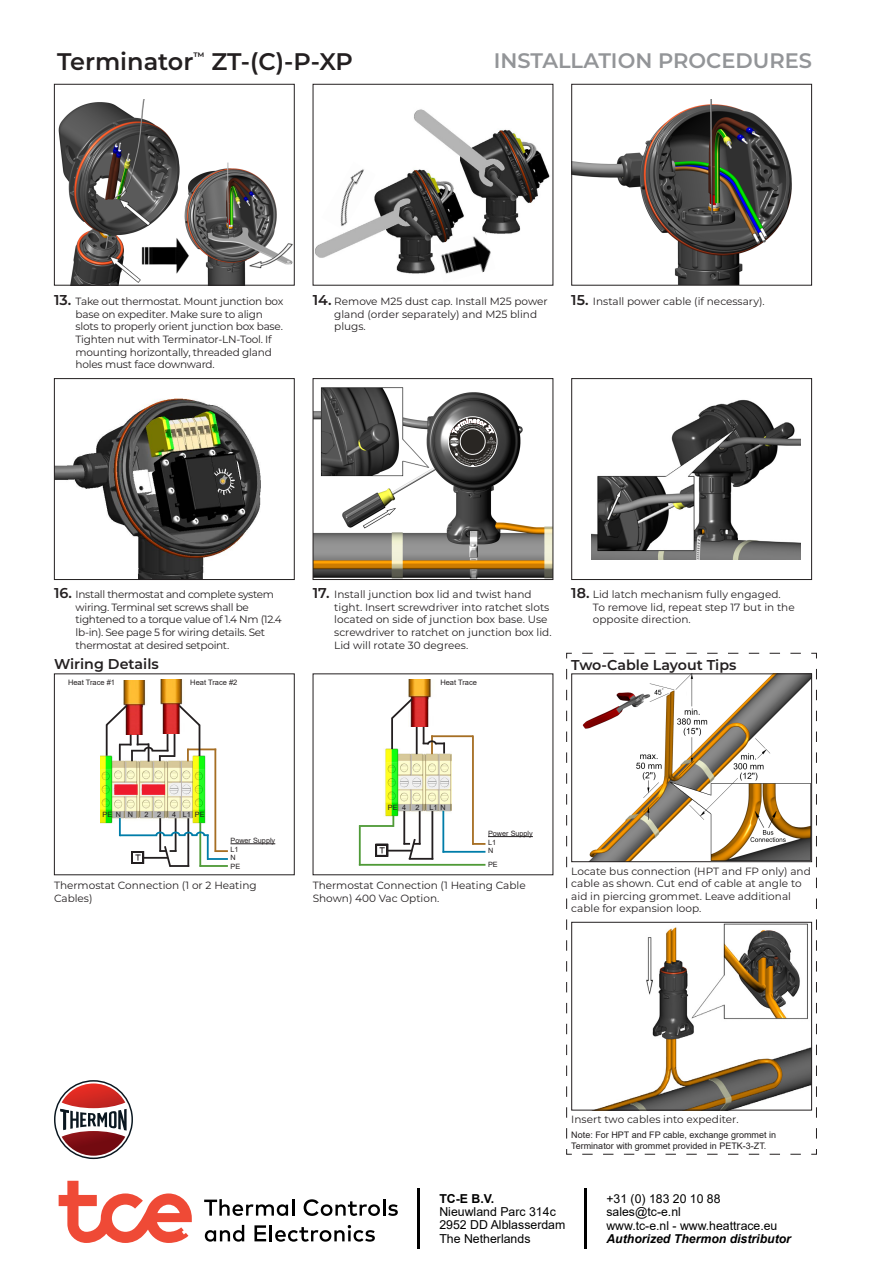
<style>
.page{position:relative;width:893px;height:1263px;background:#fff}
.page>*{position:absolute;margin:0;border:0;box-sizing:border-box;transform-origin:0 0}
.t1{font:600 24px "Montserrat";color:#231f20}
.t2{font:600 21px "Montserrat";color:#939598}
.t3{font:600 14.25px "Montserrat";color:#231f20}
.t4{font:12.3px/13.5px "Arial";color:#000}
.t5{font:italic 700 12.3px "Arial";color:#000}
.t6{font:700 12.3px "Arial";color:#000}
.t7{font:600 10.8px "Montserrat";color:#231f20}
.t8{font:10.5px/12.6px "Montserrat";color:#231f20}
.t9{font:10.5px/12.6px "Montserrat";letter-spacing:-.02em;color:#231f20}
.t10{font:10.5px/12.6px "Montserrat";letter-spacing:-.03em;color:#231f20}
.t11{font:9px/10.8px "Arial";color:#231f20}
.t12{font:7.5px "Arial";color:#231f20}
.t13{font:7.2px/8.7px "Arial";color:#231f20}
.s1{font-weight:600;font-size:14.25px}
</style>
<div class="page">
<svg style="left:54px;top:1080px;width:79px;height:79px"></svg>
<svg style="left:566px;top:652px;width:251px;height:503px"></svg>
<div style="left:54px;top:673px;width:241px;height:202px;border:1px solid #231f20"></div>
<img style="left:101px;top:756px;width:105px;height:67px">
<hr style="left:106px;top:724px;width:2px;height:32px;background:#231f20">
<hr style="left:159px;top:818px;width:2px;height:34px;background:#231f20">
<hr style="left:144px;top:857px;width:24px;height:2px;background:#231f20">
<hr style="left:169px;top:865px;width:20px;height:2px;background:#231f20">
<hr style="left:175px;top:818px;width:2px;height:34px;background:#231f20">
<hr style="left:187px;top:818px;width:2px;height:49px;background:#231f20">
<svg style="left:159px;top:844px;width:17px;height:23px"></svg>
<svg style="left:131px;top:851px;width:14px;height:13px"></svg>
<svg style="left:216px;top:850px;width:12px;height:2px"></svg>
<hr style="left:207px;top:858px;width:21px;height:2px;background:#007da9">
<hr style="left:200px;top:865px;width:28px;height:2px;background:#4f9a37">
<hr style="left:214px;top:749px;width:2px;height:103px;background:#a66e23">
<svg style="left:187px;top:750px;width:2px;height:11px"></svg>
<hr style="left:187px;top:748px;width:29px;height:2px;background:#a66e23">
<hr style="left:120px;top:834px;width:37px;height:2px;background:#007da9">
<hr style="left:199px;top:823px;width:2px;height:44px;background:#4f9a37">
<hr style="left:207px;top:834px;width:2px;height:26px;background:#007da9">
<svg style="left:154px;top:830px;width:55px;height:7px"></svg>
<hr style="left:230px;top:843px;width:45px;height:1px;background:#231f20">
<img style="left:123px;top:680px;width:23px;height:54px">
<svg style="left:105px;top:703px;width:24px;height:25px"></svg>
<img style="left:160px;top:680px;width:23px;height:54px">
<hr style="left:181px;top:761px;width:1px;height:57px;background:#bdb8b7">
<div style="left:114px;top:784px;width:24px;height:11px;background:#ee1b2d"></div>
<div style="left:142px;top:784px;width:23px;height:11px;background:#ee1b2d"></div>
<svg style="left:119px;top:796px;width:8px;height:40px"></svg>
<svg style="left:119px;top:734px;width:56px;height:48px"></svg>
<svg style="left:153px;top:796px;width:1px;height:22px"></svg>
<hr style="left:199px;top:725px;width:1px;height:31px;background:#231f20">
<svg style="left:177px;top:703px;width:24px;height:25px"></svg>
<img style="left:58px;top:99px;width:235px;height:185px">
<div style="left:54px;top:84px;width:241px;height:202px;border:1px solid #231f20"></div>
<img style="left:573px;top:99px;width:219px;height:185px">
<div style="left:571px;top:84px;width:241px;height:202px;border:1px solid #231f20"></div>
<img style="left:315px;top:109px;width:235px;height:165px">
<img style="left:322px;top:162px;width:54px;height:68px">
<img style="left:434px;top:231px;width:61px;height:43px">
<img style="left:315px;top:387px;width:236px;height:191px">
<div style="left:313px;top:378px;width:240px;height:202px;border:1px solid #231f20"></div>
<img style="left:591px;top:399px;width:209px;height:160px">
<div style="left:571px;top:378px;width:241px;height:202px;border:1px solid #231f20"></div>
<img style="left:56px;top:398px;width:205px;height:180px">
<div style="left:54px;top:378px;width:241px;height:202px;border:1px solid #231f20"></div>
<div style="left:318px;top:517px;width:24px;height:11px;background:#fff"></div>
<img style="left:385px;top:748px;width:66px;height:68px">
<hr style="left:416px;top:727px;width:2px;height:27px;background:#231f20">
<hr style="left:403px;top:811px;width:2px;height:33px;background:#231f20">
<hr style="left:409px;top:858px;width:24px;height:2px;background:#231f20">
<hr style="left:419px;top:811px;width:2px;height:33px;background:#231f20">
<hr style="left:431px;top:811px;width:2px;height:48px;background:#231f20">
<svg style="left:375px;top:837px;width:46px;height:23px"></svg>
<svg style="left:474px;top:843px;width:11px;height:2px"></svg>
<hr style="left:443px;top:851px;width:42px;height:2px;background:#007da9">
<hr style="left:359px;top:864px;width:126px;height:2px;background:#4f9a37">
<hr style="left:472px;top:735px;width:2px;height:110px;background:#a66e23">
<hr style="left:431px;top:735px;width:42px;height:2px;background:#a66e23">
<svg style="left:392px;top:815px;width:2px;height:12px"></svg>
<hr style="left:488px;top:836px;width:45px;height:1px;background:#231f20">
<img style="left:409px;top:679px;width:22px;height:48px">
<hr style="left:439px;top:754px;width:1px;height:57px;background:#bdb8b7">
<svg style="left:411px;top:754px;width:1px;height:21px"></svg>
<svg style="left:411px;top:789px;width:1px;height:22px"></svg>
<hr style="left:442px;top:811px;width:2px;height:42px;background:#007da9">
<hr style="left:359px;top:825px;width:34px;height:2px;background:#4f9a37">
<hr style="left:391px;top:718px;width:2px;height:31px;background:#231f20">
<svg style="left:391px;top:696px;width:24px;height:25px"></svg>
<svg style="left:423px;top:727px;width:22px;height:27px"></svg>
<hr style="left:359px;top:827px;width:2px;height:38px;background:#4f9a37">
<svg style="left:204px;top:1199px;width:90px;height:17px"></svg>
<svg style="left:304px;top:1199px;width:94px;height:17px"></svg>
<svg style="left:205px;top:1225px;width:39px;height:17px"></svg>
<svg style="left:254px;top:1225px;width:121px;height:17px"></svg>
<svg style="left:59px;top:1181px;width:133px;height:62px"></svg>
<hr style="left:417px;top:1188px;width:3px;height:61px;background:#000">
<hr style="left:584px;top:1188px;width:3px;height:60px;background:#000">
<svg style="left:448px;top:417px;width:49px;height:49px;background:#5d5b59"></svg>
<h1 class="t1" style="left:57px;top:44px;width:138px">Terminator</h1>
<p class="t7" style="left:194px;top:49px;width:13px">™</p>
<h1 class="t1" style="left:211px;top:44px;width:143px">ZT-(C)-P-XP</h1>
<h2 class="t2" style="left:494px;top:46px;width:320px">INSTALLATION PROCEDURES</h2>
<p class="t9" style="left:76px;top:295px;width:209px;text-indent:-22px"><span class="s1">13.</span> Take out thermostat. Mount junction box base on expediter. Make sure to align slots to properly orient junction box base.<br>Tighten nut with Terminator-LN-Tool. If mounting horizontally, threaded gland holes must face downward.</p>
<p class="t8" style="left:334px;top:295px;width:215px;text-indent:-22px"><span class="s1">14.</span> Remove M25 dust cap. Install M25 power gland (order separately) and M25 blind plugs.</p>
<p class="t8" style="left:571px;top:295px;width:195px"><span class="s1">15.</span> Install power cable (if necessary).</p>
<p class="t10" style="left:76px;top:588px;width:208px;text-indent:-22px"><span class="s1">16.</span> Install thermostat and complete system wiring. Terminal set screws shall be tightened to a torque value of 1.4 Nm (12.4 lb-in). See page 5 for wiring details. Set thermostat at desired setpoint.</p>
<p class="t8" style="left:334px;top:588px;width:219px;text-indent:-22px"><span class="s1">17.</span> Install junction box lid and twist hand tight. Insert screwdriver into ratchet slots located on side of junction box base. Use screwdriver to ratchet on junction box lid.<br>Lid will rotate 30 degrees.</p>
<p class="t8" style="left:593px;top:588px;width:203px;text-indent:-22px"><span class="s1">18.</span> Lid latch mechanism fully engaged.<br>To remove lid, repeat step 17 but in the opposite direction.</p>
<h3 class="t3" style="left:54px;top:654px;width:106px">Wiring Details</h3>
<p class="t12" style="left:68px;top:677px;width:49px">Heat Trace #1</p>
<p class="t12" style="left:190px;top:677px;width:49px">Heat Trace #2</p>
<p class="t12" style="left:440px;top:677px;width:38px">Heat Trace</p>
<h3 class="t3" style="left:571px;top:655px;width:167px">Two-Cable Layout Tips</h3>
<p class="t13" style="left:103px;top:810px;width:32px">PEN N</p>
<p class="t13" style="left:144px;top:810px;width:18px">2 2</p>
<p class="t13" style="left:172px;top:810px;width:34px">4 L1 PE</p>
<p class="t13" style="left:230px;top:836px;width:46px">Power Supply<br>L1<br>N<br>PE</p>
<p class="t8" style="left:54px;top:879px;width:204px">Thermostat Connection (1 or 2 Heating<br>Cables)</p>
<p class="t13" style="left:388px;top:803px;width:20px">PE 4</p>
<p class="t13" style="left:415px;top:803px;width:6px">2</p>
<p class="t13" style="left:429px;top:803px;width:18px">L1 N</p>
<p class="t13" style="left:488px;top:829px;width:46px">Power Supply<br>L1<br>N</p>
<p class="t13" style="left:488px;top:860px;width:11px">PE</p>
<p class="t8" style="left:313px;top:879px;width:215px">Thermostat Connection (1 Heating Cable<br>Shown) 400 Vac Option.</p>
<p class="t8" style="left:571px;top:864px;width:241px">Locate bus connection (HPT and FP only) and cable as shown. Cut end of cable at angle to aid in piercing grommet. Leave additional cable for expansion loop.</p>
<p class="t8" style="left:571px;top:1112px;width:169px">Insert two cables into expediter.</p>
<p class="t11" style="left:571px;top:1129px;width:206px">Note: For HPT and FP cable, exchange grommet in<br>Terminator with grommet provided in PETK-3-ZT.</p>
<p class="t6" style="left:439px;top:1193px;width:57px">TC-E B.V.</p>
<p class="t4" style="left:439px;top:1206px;width:127px">Nieuwland Parc 314c<br>2952 DD Alblasserdam<br>The Netherlands</p>
<p class="t4" style="left:606px;top:1193px;width:172px">+31 (0) 183 20 10 88 sales@tc-e.nl<br>www.tc-e.nl - www.heattrace.eu</p>
<p class="t5" style="left:606px;top:1234px;width:186px">Authorized Thermon distributor</p>
</div>
